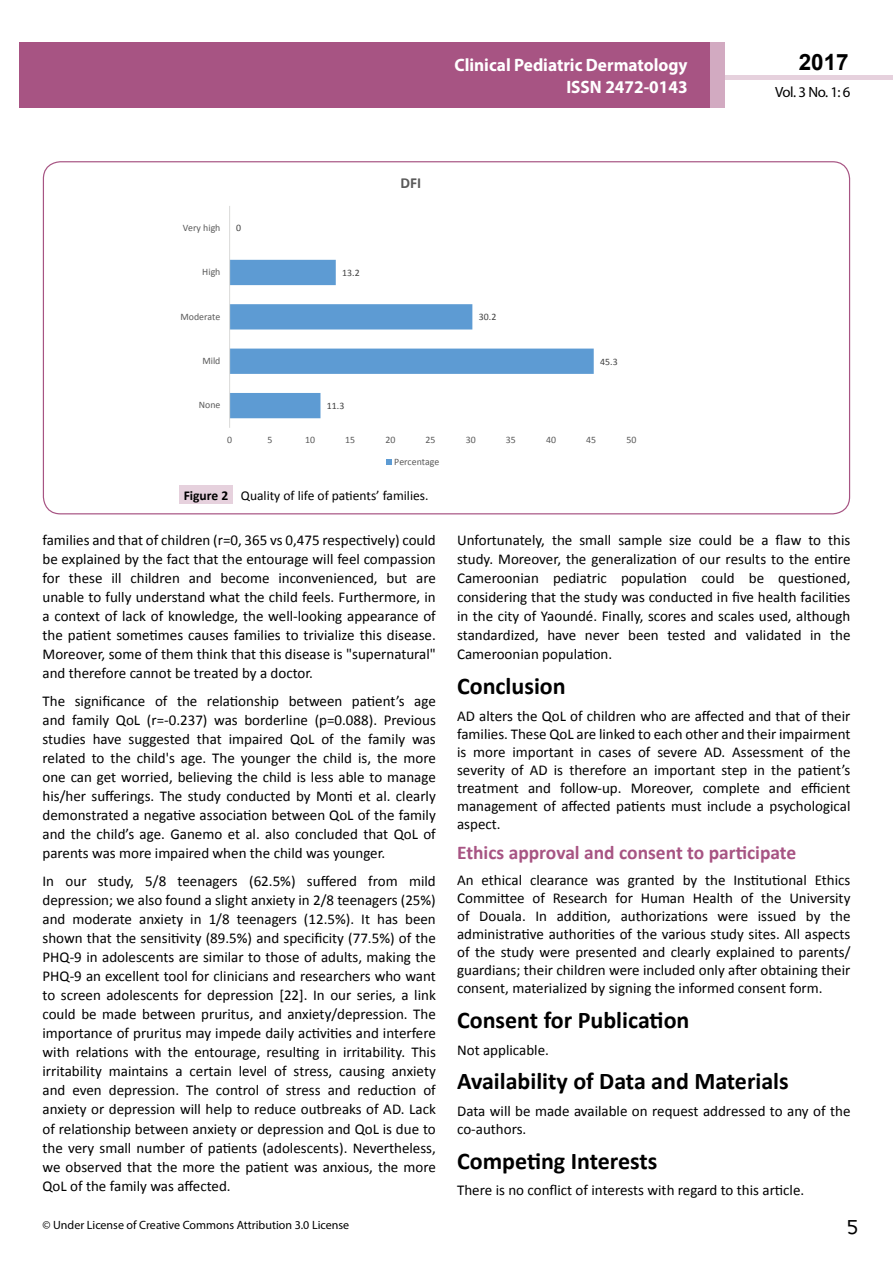
<style>
.page{position:relative;width:893px;height:1263px;background:#fff}
.page>*{position:absolute;margin:0;border:0;box-sizing:border-box;transform-origin:0 0}
.t1{font:25.5px "Tunga";color:#000}
.t2{font:700 24px "Calibri";color:#000}
.t3{font:700 22.5px "Arial";color:#000}
.t4{font:700 19.5px "Calibri";color:#a75483}
.t5{font:700 18px/21.6px "Myriad Pro";color:#fff;text-align:right;scale:.96 1}
.t6{font:700 15.3px "Calibri";color:#5a5a5a}
.t7{font:15px/19px "Calibri";color:#000;text-align:justify}
.t8{font:14.85px "Myriad Pro";color:#000}
.t9{font:13.5px "Calibri";color:#000}
.t10{font:12px "Myriad Pro";color:#000}
.t11{font:9.9px "Calibri";color:#5a5a5a}
.t12{font:9.9px "Calibri";color:#414141}
.s1{font-weight:700}
</style>
<div class="page">
<hr style="left:725px;top:75px;width:168px;height:4px;background:#e6d1dd">
<div style="left:709px;top:42px;width:16px;height:66px;background:#d2aac1"></div>
<div style="left:19px;top:42px;width:690px;height:66px;background:#a75483"></div>
<svg style="left:229px;top:206px;width:365px;height:259px"></svg>
<div style="left:179px;top:485px;width:53px;height:19px;background:#e6d1dd"></div>
<p class="t5" style="left:454px;top:54px;width:244px">Clinical Pediatric Dermatology<br>ISSN 2472-0143</p>
<h3 class="t3" style="left:799px;top:47px;width:52px">2017</h3>
<p class="t8" style="left:775px;top:83px;width:77px">Vol. 3 No. 1: 6</p>
<p class="t6" style="left:401px;top:173px;width:22px">DFI</p>
<p class="t11" style="left:183px;top:221px;width:39px">Very high</p>
<p class="t12" style="left:236px;top:222px;width:6px">0</p>
<p class="t11" style="left:202px;top:266px;width:20px">High</p>
<p class="t12" style="left:342px;top:266px;width:19px">13.2</p>
<p class="t11" style="left:180px;top:310px;width:41px">Moderate</p>
<p class="t12" style="left:479px;top:311px;width:19px">30.2</p>
<p class="t11" style="left:202px;top:354px;width:20px">Mild</p>
<p class="t12" style="left:600px;top:355px;width:19px">45.3</p>
<p class="t11" style="left:199px;top:399px;width:23px">None</p>
<p class="t12" style="left:327px;top:399px;width:19px">11.3</p>
<p class="t11" style="left:227px;top:434px;width:6px">0</p>
<p class="t11" style="left:267px;top:434px;width:6px">5</p>
<p class="t11" style="left:305px;top:434px;width:11px">10</p>
<p class="t11" style="left:345px;top:434px;width:11px">15</p>
<p class="t11" style="left:385px;top:434px;width:11px">20</p>
<p class="t11" style="left:426px;top:434px;width:11px">25</p>
<p class="t11" style="left:466px;top:434px;width:11px">30</p>
<p class="t11" style="left:506px;top:434px;width:11px">35</p>
<p class="t11" style="left:546px;top:434px;width:11px">40</p>
<p class="t11" style="left:586px;top:434px;width:11px">45</p>
<p class="t11" style="left:626px;top:434px;width:11px">50</p>
<p class="t11" style="left:394px;top:456px;width:47px">Percentage</p>
<p class="t9" style="left:184px;top:487px;width:246px"><span class="s1">Figure 2</span> Quality of life of patients’ families.</p>
<p class="t7" style="left:43px;top:530px;width:395px">families and that of children (r=0, 365 vs 0,475 respectively) could be explained by the fact that the entourage will feel compassion for these ill children and become inconvenienced, but are unable to fully understand what the child feels. Furthermore, in a context of lack of knowledge, the well-looking appearance of the patient sometimes causes families to trivialize this disease.<br>Moreover, some of them think that this disease is "supernatural" and therefore cannot be treated by a doctor.</p>
<p class="t7" style="left:43px;top:691px;width:395px">The significance of the relationship between patient’s age and family QoL (r=-0.237) was borderline (p=0.088). Previous studies have suggested that impaired QoL of the family was related to the child's age. The younger the child is, the more one can get worried, believing the child is less able to manage his/her sufferings. The study conducted by Monti et al. clearly demonstrated a negative association between QoL of the family and the child’s age. Ganemo et al. also concluded that QoL of parents was more impaired when the child was younger.</p>
<p class="t7" style="left:43px;top:871px;width:395px">In our study, 5/8 teenagers (62.5%) suffered from mild depression; we also found a slight anxiety in 2/8 teenagers (25%) and moderate anxiety in 1/8 teenagers (12.5%). It has been shown that the sensitivity (89.5%) and specificity (77.5%) of the PHQ-9 in adolescents are similar to those of adults, making the PHQ-9 an excellent tool for clinicians and researchers who want to screen adolescents for depression [22]. In our series, a link could be made between pruritus, and anxiety/depression. The importance of pruritus may impede daily activities and interfere with relations with the entourage, resulting in irritability. This irritability maintains a certain level of stress, causing anxiety and even depression. The control of stress and reduction of anxiety or depression will help to reduce outbreaks of AD. Lack of relationship between anxiety or depression and QoL is due to the very small number of patients (adolescents). Nevertheless, we observed that the more the patient was anxious, the more QoL of the family was affected.</p>
<p class="t7" style="left:457px;top:530px;width:395px">Unfortunately, the small sample size could be a flaw to this study. Moreover, the generalization of our results to the entire Cameroonian pediatric population could be questioned, considering that the study was conducted in five health facilities in the city of Yaoundé. Finally, scores and scales used, although standardized, have never been tested and validated in the Cameroonian population.</p>
<h2 class="t2" style="left:457px;top:671px;width:110px">Conclusion</h2>
<p class="t7" style="left:457px;top:707px;width:395px;line-height:18px">AD alters the QoL of children who are affected and that of their families. These QoL are linked to each other and their impairment is more important in cases of severe AD. Assessment of the severity of AD is therefore an important step in the patient’s treatment and follow-up. Moreover, complete and efficient management of affected patients must include a psychological aspect.</p>
<h3 class="t4" style="left:457px;top:840px;width:341px">Ethics approval and consent to participate</h3>
<p class="t7" style="left:457px;top:871px;width:395px;line-height:18px">An ethical clearance was granted by the Institutional Ethics Committee of Research for Human Health of the University of Douala. In addition, authorizations were issued by the administrative authorities of the various study sites. All aspects of the study were presented and clearly explained to parents/ guardians; their children were included only after obtaining their consent, materialized by signing the informed consent form.</p>
<h2 class="t2" style="left:457px;top:1005px;width:234px">Consent for Publication</h2>
<p class="t7" style="left:457px;top:1040px;width:93px">Not applicable.</p>
<h2 class="t2" style="left:457px;top:1066px;width:333px">Availability of Data and Materials</h2>
<p class="t7" style="left:457px;top:1102px;width:395px;line-height:18px">Data will be made available on request addressed to any of the co-authors.</p>
<h2 class="t2" style="left:457px;top:1145px;width:202px">Competing Interests</h2>
<p class="t7" style="left:457px;top:1181px;width:349px">There is no conflict of interests with regard to this article.</p>
<p class="t10" style="left:43px;top:1218px;width:308px">© Under License of Creative Commons Attribution 3.0 License</p>
<h1 class="t1" style="left:847px;top:1210px;width:13px">5</h1>
</div>
